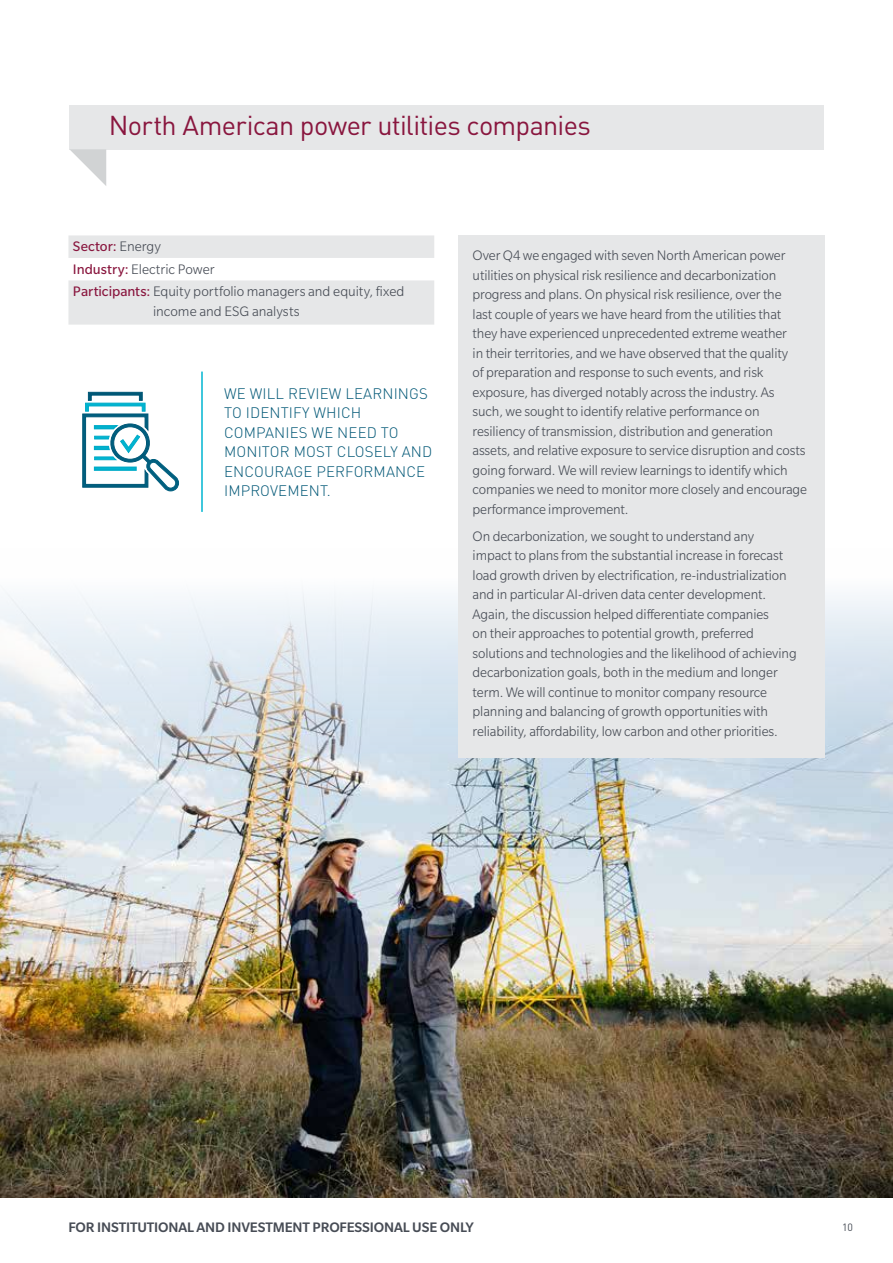
<style>
.page{position:relative;width:893px;height:1263px;background:#fff}
.page>*{position:absolute;margin:0;border:0;box-sizing:border-box;transform-origin:0 0}
.t1{font:27px "DINOT";letter-spacing:-.025em;color:#89163e}
.t2{font:300 15px/19.5px "Slate Std";letter-spacing:-.005em;color:#474c55}
.t3{font:300 15px/19.5px "DINOT";letter-spacing:.01em;color:#005776}
.t4{font:500 15px "Slate Std";letter-spacing:-.01em;color:#474c55}
.t5{font:10.5px "DINOT";color:#474c55}
.s1{font-weight:400;color:#89163e}
</style>
<div class="page">
<img style="left:0;top:548px;width:893px;height:649px">
<div style="left:69px;top:105px;width:755px;height:45px;background:#e6e7e8"></div>
<svg style="left:70px;top:149px;width:36px;height:37px"></svg>
<div style="left:458px;top:235px;width:366px;height:523px;background:#e6e7e8"></div>
<hr style="left:201px;top:372px;width:2px;height:140px;background:#00b5d1">
<svg style="left:68px;top:235px;width:366px;height:90px"></svg>
<svg style="left:82px;top:392px;width:97px;height:100px"></svg>
<h1 class="t1" style="left:109px;top:109px;width:483px">North American power utilities companies</h1>
<p class="t2" style="left:73px;top:235px;width:333px;line-height:22.5px"><span class="s1">Sector:</span> Energy<br><span class="s1">Industry:</span> Electric Power<br><span class="s1">Participants:</span> Equity portfolio managers and equity, fixed</p>
<p class="t2" style="left:153px;top:301px;width:148px">income and ESG analysts</p>
<p class="t3" style="left:224px;top:383px;width:210px">WE WILL REVIEW LEARNINGS<br>TO IDENTIFY WHICH<br>COMPANIES WE NEED TO<br>MONITOR MOST CLOSELY AND<br>ENCOURAGE PERFORMANCE<br>IMPROVEMENT.</p>
<p class="t2" style="left:473px;top:246px;width:336px">Over Q4 we engaged with seven North American power utilities on physical risk resilience and decarbonization progress and plans. On physical risk resilience, over the<br>last couple of years we have heard from the utilities that they have experienced unprecedented extreme weather<br>in their territories, and we have observed that the quality<br>of preparation and response to such events, and risk exposure, has diverged notably across the industry. As such, we sought to identify relative performance on resiliency of transmission, distribution and generation assets, and relative exposure to service disruption and costs going forward. We will review learnings to identify which companies we need to monitor more closely and encourage performance improvement.</p>
<p class="t2" style="left:473px;top:526px;width:326px">On decarbonization, we sought to understand any impact to plans from the substantial increase in forecast load growth driven by electrification, re-industrialization and in particular AI-driven data center development.<br>Again, the discussion helped differentiate companies<br>on their approaches to potential growth, preferred solutions and technologies and the likelihood of achieving decarbonization goals, both in the medium and longer term. We will continue to monitor company resource planning and balancing of growth opportunities with reliability, affordability, low carbon and other priorities.</p>
<p class="t4" style="left:68px;top:1220px;width:407px">FOR INSTITUTIONAL AND INVESTMENT PROFESSIONAL USE ONLY</p>
<p class="t5" style="left:842px;top:1220px;width:12px">10</p>
</div>
